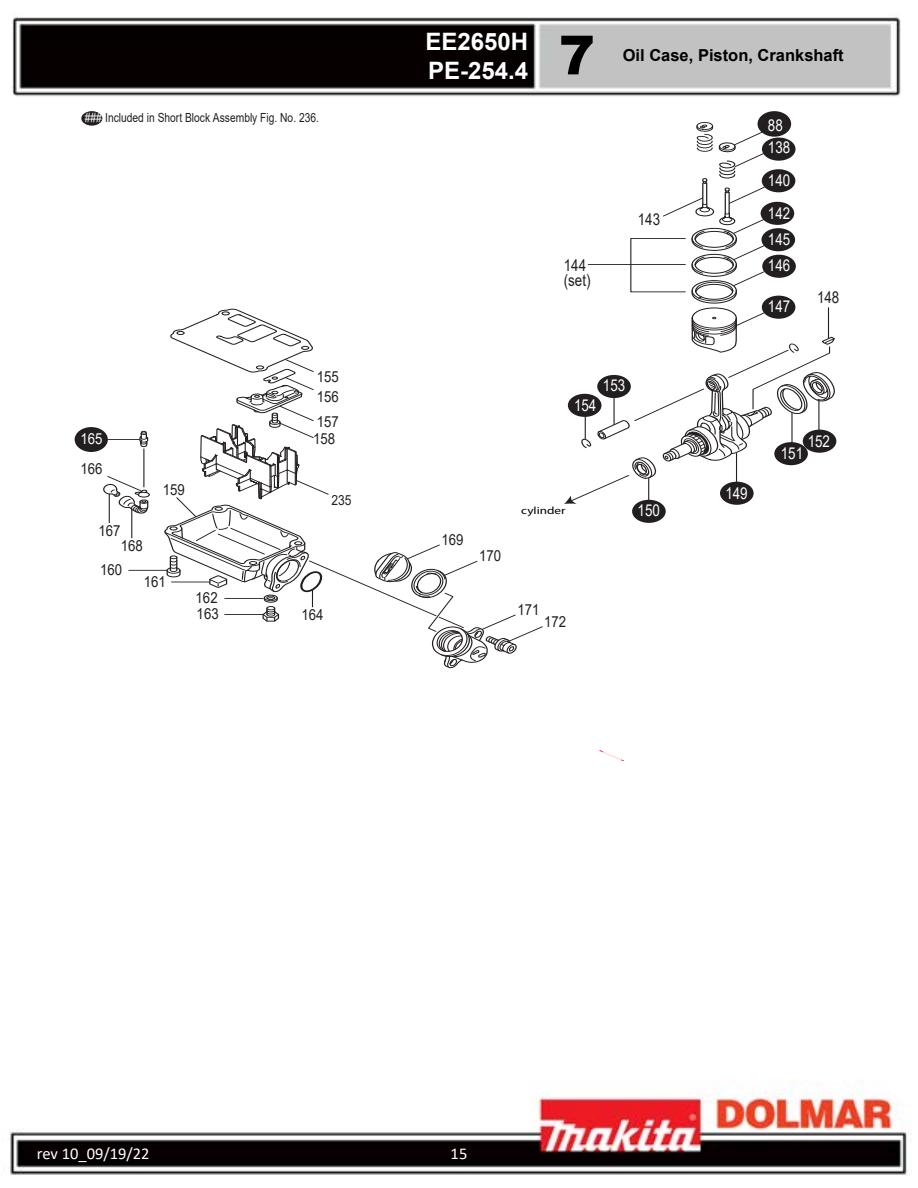
<style>
.page{position:relative;width:918px;height:1188px;background:#fff}
.page>*{position:absolute;margin:0;border:0;box-sizing:border-box;transform-origin:0 0}
.t1{font:900 54px "Arial";color:#000}
.t2{font:700 24px/28.8px "Arial";color:#fff}
.t3{font:700 16.5px "Arial";color:#000}
.t4{font:16.5px "Calibri";color:#fff}
.t5{font:16.35px/26.2px "Arial";color:#fff;text-align:justify;scale:.82 1}
.t6{font:16.35px/15px "Arial";color:#231f20;scale:.82 1}
.t7{font:15.3px/16px "Arial";color:#231f20;scale:.87 1}
.t8{font:15.3px "Arial";color:#fff;scale:.87 1}
.t9{font:13.95px "Arial";color:#231f20;scale:.87 1}
.t10{font:12.6px "Arial";color:#231f20;scale:.82 1}
.t11{font:10.5px "Myriad Pro";color:#000;scale:1.26 1}
.s1{color:#fff}
</style>
<div class="page">
<img style="left:8px;top:17px;width:900px;height:1158px">
<svg style="left:599px;top:750px;width:25px;height:11px"></svg>
<div style="left:758px;top:111px;width:33px;height:26px;background:#231f20;border-radius:50%"></div>
<div style="left:632px;top:500px;width:34px;height:23px;background:#231f20;border-radius:50%"></div>
<svg style="left:564px;top:122px;width:274px;height:382px"></svg>
<hr style="left:588px;top:264px;width:97px;height:1px;background:#231f20">
<div style="left:81px;top:111px;width:21px;height:15px;background:#231f20;border-radius:50%"></div>
<div style="left:75px;top:427px;width:33px;height:25px;background:#231f20;border-radius:50%"></div>
<hr style="left:144px;top:449px;width:1px;height:38px;background:#231f20">
<hr style="left:129px;top:570px;width:38px;height:1px;background:#231f20">
<hr style="left:108px;top:439px;width:32px;height:1px;background:#231f20">
<svg style="left:139px;top:431px;width:10px;height:16px"></svg>
<svg style="left:99px;top:476px;width:52px;height:62px"></svg>
<svg style="left:164px;top:308px;width:379px;height:360px"></svg>
<p class="t10" style="left:85px;top:109px;width:287px"><span class="s1">###</span> Included in Short Block Assembly Fig. No. 236.</p>
<p class="t8" style="left:80px;top:429px;width:27px">165</p>
<p class="t7" style="left:80px;top:461px;width:27px">166</p>
<p class="t7" style="left:98px;top:523px;width:27px">167</p>
<p class="t7" style="left:121px;top:538px;width:27px">168</p>
<p class="t7" style="left:163px;top:482px;width:27px">159</p>
<p class="t7" style="left:100px;top:562px;width:27px">160</p>
<p class="t7" style="left:144px;top:573px;width:27px">161</p>
<p class="t7" style="left:196px;top:590px;width:28px">162<br>163</p>
<p class="t7" style="left:317px;top:368px;width:27px">155</p>
<p class="t7" style="left:317px;top:384px;width:27px;line-height:25.3px">156<br>157</p>
<p class="t7" style="left:313px;top:430px;width:27px">158</p>
<p class="t9" style="left:331px;top:490px;width:25px">235</p>
<p class="t7" style="left:301px;top:607px;width:27px">164</p>
<h2 class="t2" style="left:426px;top:28px;width:104px">EE2650H<br>PE-254.4</h2>
<h1 class="t1" style="left:559px;top:16px;width:38px">7</h1>
<p class="t6" style="left:564px;top:257px;width:34px">144 (set)</p>
<p class="t3" style="left:623px;top:44px;width:222px">Oil Case, Piston, Crankshaft</p>
<p class="t5" style="left:768px;top:112px;width:20px">88</p>
<p class="t5" style="left:768px;top:134px;width:29px">138</p>
<p class="t6" style="left:638px;top:212px;width:29px">143</p>
<p class="t5" style="left:768px;top:167px;width:29px">140</p>
<p class="t5" style="left:768px;top:200px;width:29px">142<br>145<br>146</p>
<p class="t5" style="left:768px;top:294px;width:29px">147</p>
<p class="t6" style="left:817px;top:290px;width:29px">148</p>
<p class="t5" style="left:574px;top:393px;width:29px">154</p>
<p class="t5" style="left:603px;top:372px;width:29px">153</p>
<p class="t5" style="left:725px;top:480px;width:29px">149</p>
<p class="t5" style="left:781px;top:440px;width:29px">151</p>
<p class="t5" style="left:808px;top:428px;width:29px">152</p>
<p class="t7" style="left:441px;top:531px;width:27px">169</p>
<p class="t7" style="left:479px;top:548px;width:27px">170</p>
<p class="t11" style="left:521px;top:504px;width:37px">cylinder</p>
<p class="t5" style="left:638px;top:497px;width:29px">150</p>
<p class="t7" style="left:518px;top:601px;width:27px">171</p>
<p class="t7" style="left:544px;top:613px;width:27px">172</p>
<p class="t4" style="left:37px;top:1142px;width:114px">rev 10_09/19/22</p>
<p class="t4" style="left:451px;top:1142px;width:18px">15</p>
</div>
